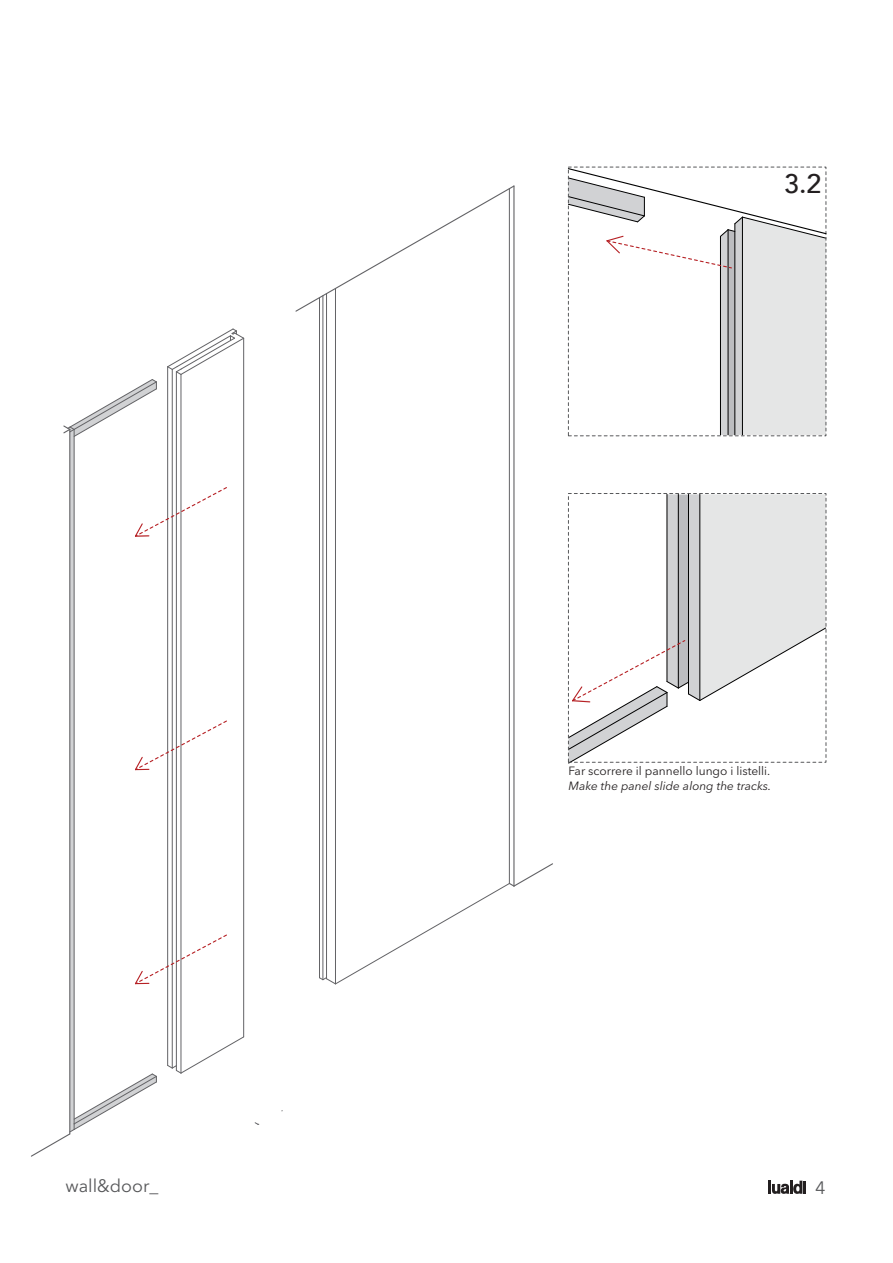
<style>
.page{position:relative;width:893px;height:1263px;background:#fff}
.page>*{position:absolute;margin:0;border:0;box-sizing:border-box;transform-origin:0 0}
.t1{font:500 26.85px "Avenir";color:#231f20}
.t2{font:17.85px "Avenir Next LT Pro";color:#57585a}
.t3{font:11.85px "Avenir Next LT Pro";color:#231f20}
.t4{font:italic 11.85px "Avenir Next LT Pro";color:#231f20}
</style>
<div class="page">
<hr style="left:509px;top:189px;width:1px;height:694px;background:#636366">
<hr style="left:335px;top:289px;width:1px;height:695px;background:#636366">
<hr style="left:326px;top:294px;width:1px;height:685px;background:#636366">
<hr style="left:323px;top:296px;width:1px;height:684px;background:#636366">
<hr style="left:319px;top:298px;width:1px;height:680px;background:#636366">
<hr style="left:513px;top:186px;width:1px;height:700px;background:#636366">
<svg style="left:295px;top:185px;width:220px;height:128px"></svg>
<svg style="left:319px;top:862px;width:234px;height:123px"></svg>
<svg style="left:768px;top:1181px;width:38px;height:13px"></svg>
<svg style="left:31px;top:328px;width:213px;height:829px"></svg>
<svg style="left:567px;top:167px;width:260px;height:268px"></svg>
<svg style="left:568px;top:494px;width:259px;height:270px"></svg>
<h1 class="t1" style="left:784px;top:160px;width:39px">3.2</h1>
<p class="t3" style="left:568px;top:764px;width:203px">Far scorrere il pannello lungo i listelli.</p>
<p class="t4" style="left:568px;top:778px;width:204px">Make the panel slide along the tracks.</p>
<h2 class="t2" style="left:65px;top:1175px;width:95px">wall&amp;door_</h2>
<h2 class="t2" style="left:815px;top:1177px;width:12px">4</h2>
</div>
